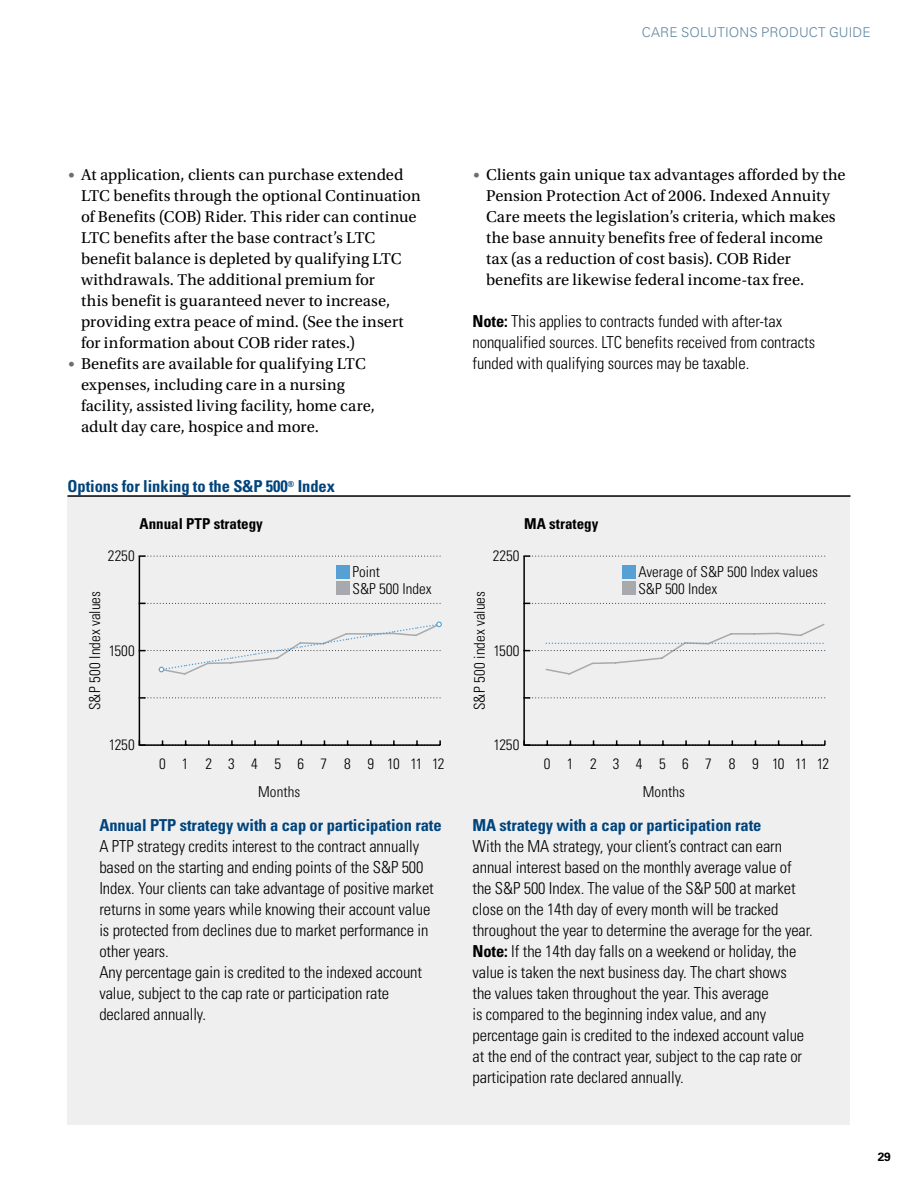
<style>
.page{position:relative;width:918px;height:1188px;background:#fff}
.page>*{position:absolute;margin:0;border:0;box-sizing:border-box;transform-origin:0 0}
.t1{font:300 condensed 16.5px/21px "Univers LT Std";letter-spacing:-.005em;color:#000}
.t2{font:16.5px/21px "Utopia Std";letter-spacing:.005em;color:#000}
.t3{font:700 condensed 16.5px "Univers LT Std";letter-spacing:-.005em;color:#00447c}
.t4{font:300 condensed 15px/16.5px "Univers LT Std";color:#000}
.t5{font:700 condensed 15px "Univers LT Std";color:#000}
.t6{font:300 13.5px "Univers LT Std";letter-spacing:.01em;color:#5d87a1}
.t7{font:700 12px "Univers LT Std";color:#000}
.s1{font-family:"Univers LT Std";font-weight:300;font-stretch:condensed;font-size:13.5px;color:#6d6e71}
.s2{font-weight:700}
</style>
<div class="page">
<div style="left:68px;top:495px;width:782px;height:630px;background:#efeff0"></div>
<hr style="left:68px;top:495px;width:782px;height:2px;background:#000">
<hr style="left:139px;top:556px;width:1px;height:189px;background:#000">
<svg style="left:139px;top:740px;width:302px;height:6px"></svg>
<svg style="left:140px;top:697px;width:300px;height:2px"></svg>
<svg style="left:140px;top:603px;width:300px;height:1px"></svg>
<svg style="left:139px;top:555px;width:301px;height:2px"></svg>
<svg style="left:140px;top:622px;width:302px;height:54px"></svg>
<div style="left:337px;top:565px;width:13px;height:13px;background:#56a0d3"></div>
<div style="left:337px;top:581px;width:13px;height:14px;background:#a7a9ac"></div>
<hr style="left:523px;top:556px;width:2px;height:189px;background:#000">
<svg style="left:523px;top:740px;width:303px;height:6px"></svg>
<svg style="left:525px;top:697px;width:300px;height:2px"></svg>
<svg style="left:525px;top:603px;width:300px;height:1px"></svg>
<svg style="left:524px;top:555px;width:301px;height:2px"></svg>
<div style="left:622px;top:565px;width:14px;height:13px;background:#56a0d3"></div>
<div style="left:622px;top:581px;width:14px;height:14px;background:#a7a9ac"></div>
<svg style="left:524px;top:622px;width:302px;height:54px"></svg>
<p class="t6" style="left:642px;top:24px;width:230px">CARE SOLUTIONS PRODUCT GUIDE</p>
<p class="t2" style="left:81px;top:165px;width:341px;text-indent:-14px"><span class="s1">•</span> At application, clients can purchase extended LTC benefits through the optional Continuation of Benefits (COB) Rider. This rider can continue LTC benefits after the base contract’s LTC benefit balance is depleted by qualifying LTC withdrawals. The additional premium for<br>this benefit is guaranteed never to increase, providing extra peace of mind. (See the insert for information about COB rider rates.)</p>
<p class="t2" style="left:81px;top:354px;width:296px;text-indent:-14px"><span class="s1">•</span> Benefits are available for qualifying LTC expenses, including care in a nursing facility, assisted living facility, home care, adult day care, hospice and more.</p>
<p class="t2" style="left:486px;top:165px;width:361px;text-indent:-14px"><span class="s1">•</span> Clients gain unique tax advantages afforded by the Pension Protection Act of 2006. Indexed Annuity Care meets the legislation’s criteria, which makes the base annuity benefits free of federal income tax (as a reduction of cost basis). COB Rider benefits are likewise federal income-tax free.</p>
<p class="t1" style="left:473px;top:311px;width:344px"><span class="s2">Note:</span> This applies to contracts funded with after-tax nonqualified sources. LTC benefits received from contracts funded with qualifying sources may be taxable.</p>
<p class="t3" style="left:68px;top:476px;width:269px">Options for linking to the S&amp;P 500<sup>®</sup> Index</p>
<p class="t5" style="left:140px;top:514px;width:125px">Annual PTP strategy</p>
<p class="t5" style="left:524px;top:514px;width:76px">MA strategy</p>
<p class="t4" style="left:108px;top:548px;width:28px">2250</p>
<p class="t4" style="left:493px;top:548px;width:28px">2250</p>
<p class="t4" style="left:87px;top:710px;width:121px;rotate:-90deg">S&amp;P 500 Index values</p>
<p class="t4" style="left:109px;top:642px;width:27px">1500</p>
<p class="t4" style="left:353px;top:564px;width:81px">Point<br>S&amp;P 500 Index</p>
<p class="t4" style="left:471px;top:710px;width:121px;rotate:-90deg">S&amp;P 500 index values</p>
<p class="t4" style="left:493px;top:642px;width:27px">1500</p>
<p class="t4" style="left:638px;top:564px;width:181px">Average of S&amp;P 500 Index values<br>S&amp;P 500 Index</p>
<p class="t4" style="left:109px;top:737px;width:27px">1250</p>
<p class="t4" style="left:494px;top:737px;width:27px">1250</p>
<p class="t4" style="left:159px;top:755px;width:287px">0 1 2 3 4 5 6 7 8 9 10 11 12</p>
<p class="t4" style="left:544px;top:755px;width:287px">0 1 2 3 4 5 6 7 8 9 10 11 12</p>
<p class="t4" style="left:258px;top:783px;width:44px">Months</p>
<p class="t4" style="left:643px;top:783px;width:44px">Months</p>
<p class="t3" style="left:99px;top:815px;width:344px">Annual PTP strategy with a cap or participation rate</p>
<p class="t1" style="left:99px;top:836px;width:336px">A PTP strategy credits interest to the contract annually based on the starting and ending points of the S&amp;P 500<br>Index. Your clients can take advantage of positive market returns in some years while knowing their account value is protected from declines due to market performance in other years.<br>Any percentage gain is credited to the indexed account value, subject to the cap rate or participation rate declared annually.</p>
<p class="t3" style="left:473px;top:815px;width:290px">MA strategy with a cap or participation rate</p>
<p class="t1" style="left:473px;top:836px;width:342px">With the MA strategy, your client’s contract can earn annual interest based on the monthly average value of the S&amp;P 500 Index. The value of the S&amp;P 500 at market close on the 14th day of every month will be tracked throughout the year to determine the average for the year.<br><span class="s2">Note:</span> If the 14th day falls on a weekend or holiday, the value is taken the next business day. The chart shows<br>the values taken throughout the year. This average<br>is compared to the beginning index value, and any percentage gain is credited to the indexed account value at the end of the contract year, subject to the cap rate or participation rate declared annually.</p>
<p class="t7" style="left:878px;top:1150px;width:15px">29</p>
</div>
